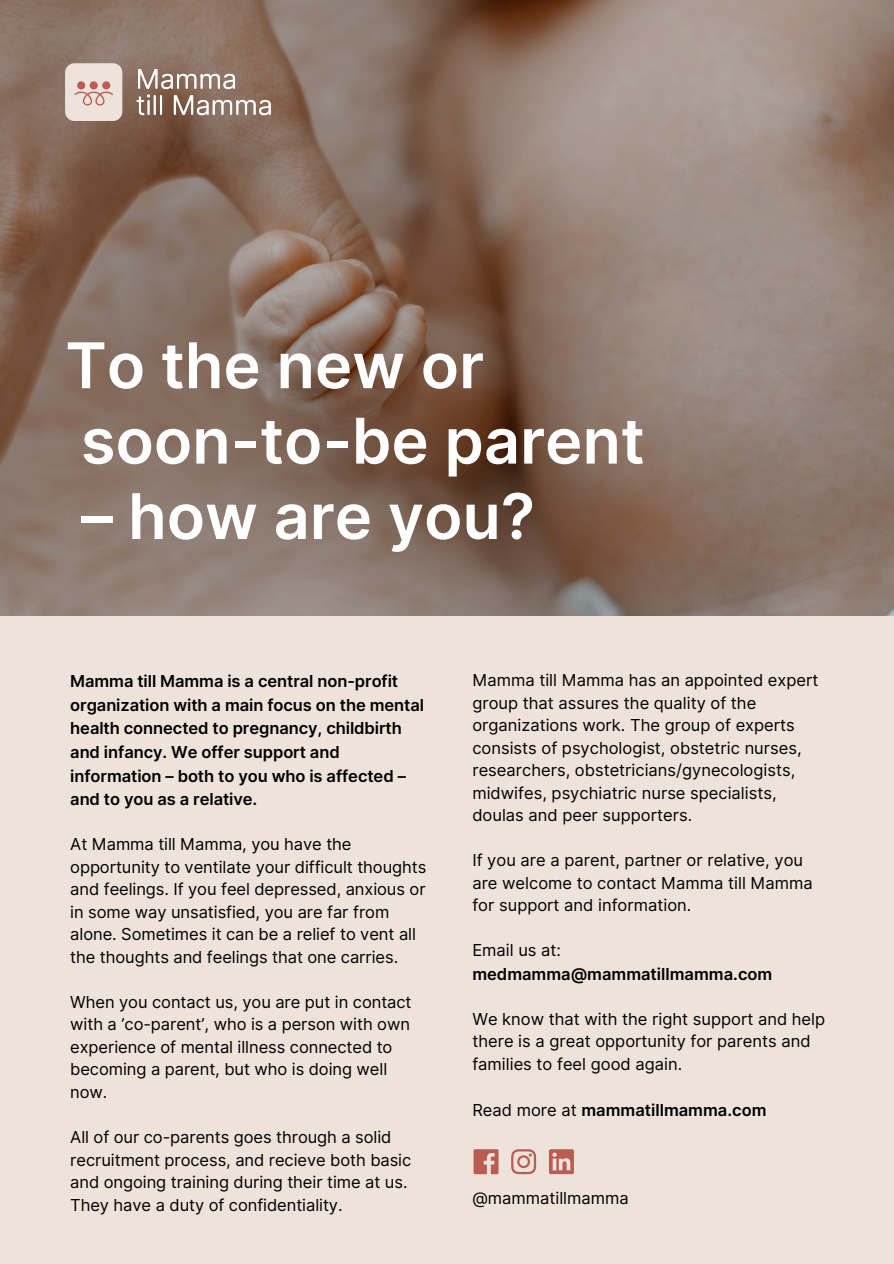
<style>
.page{position:relative;width:894px;height:1264px;background:#fff}
.page>*{position:absolute;margin:0;border:0;box-sizing:border-box;transform-origin:0 0}
.t1{font:600 63px/75.3px "Inter";color:#fff}
.t2{font:16.5px/22.5px "Inter";letter-spacing:-.005em;color:#000}
.t3{font:600 16.5px/23.7px "Inter";letter-spacing:-.005em;color:#000}
.s1{font-weight:400}
</style>
<div class="page">
<div style="left:0;top:0;width:893px;height:1263px;background:#eee3db"></div>
<img style="left:0;top:0;width:893px;height:615px">
<svg style="left:473px;top:1149px;width:25px;height:25px"></svg>
<svg style="left:511px;top:1149px;width:25px;height:25px"></svg>
<svg style="left:549px;top:1149px;width:24px;height:25px"></svg>
<img style="left:65px;top:63px;width:205px;height:57px">
<h1 class="t1" style="left:65px;top:327px;width:581px">To the new or soon-to-be parent</h1>
<h1 class="t1" style="left:81px;top:478px;width:455px">– how are you?</h1>
<h2 class="t3" style="left:70px;top:669px;width:355px">Mamma till Mamma is a central non-profit organization with a main focus on the mental health connected to pregnancy, childbirth and infancy. We offer support and information – both to you who is affected – and to you as a relative.</h2>
<p class="t2" style="left:70px;top:833px;width:357px">At Mamma till Mamma, you have the opportunity to ventilate your difficult thoughts and feelings. If you feel depressed, anxious or in some way unsatisfied, you are far from alone. Sometimes it can be a relief to vent all the thoughts and feelings that one carries.</p>
<p class="t2" style="left:70px;top:990px;width:343px">When you contact us, you are put in contact with a ’co-parent’, who is a person with own experience of mental illness connected to becoming a parent, but who is doing well now.</p>
<p class="t2" style="left:70px;top:1125px;width:342px">All of our co-parents goes through a solid recruitment process, and recieve both basic and ongoing training during their time at us.<br>They have a duty of confidentiality.</p>
<p class="t2" style="left:472px;top:668px;width:347px">Mamma till Mamma has an appointed expert group that assures the quality of the organizations work. The group of experts consists of psychologist, obstetric nurses, researchers, obstetricians/gynecologists, midwifes, psychiatric nurse specialists, doulas and peer supporters.</p>
<p class="t2" style="left:472px;top:848px;width:342px">If you are a parent, partner or relative, you are welcome to contact Mamma till Mamma for support and information.</p>
<p class="t2" style="left:472px;top:938px;width:90px">Email us at:</p>
<p class="t3" style="left:472px;top:961px;width:301px">medmamma@mammatillmamma.com</p>
<p class="t2" style="left:472px;top:1007px;width:354px">We know that with the right support and help there is a great opportunity for parents and families to feel good again.</p>
<p class="t3" style="left:472px;top:1098px;width:295px"><span class="s1">Read more at</span> mammatillmamma.com</p>
<p class="t2" style="left:472px;top:1186px;width:158px">@mammatillmamma</p>
</div>
